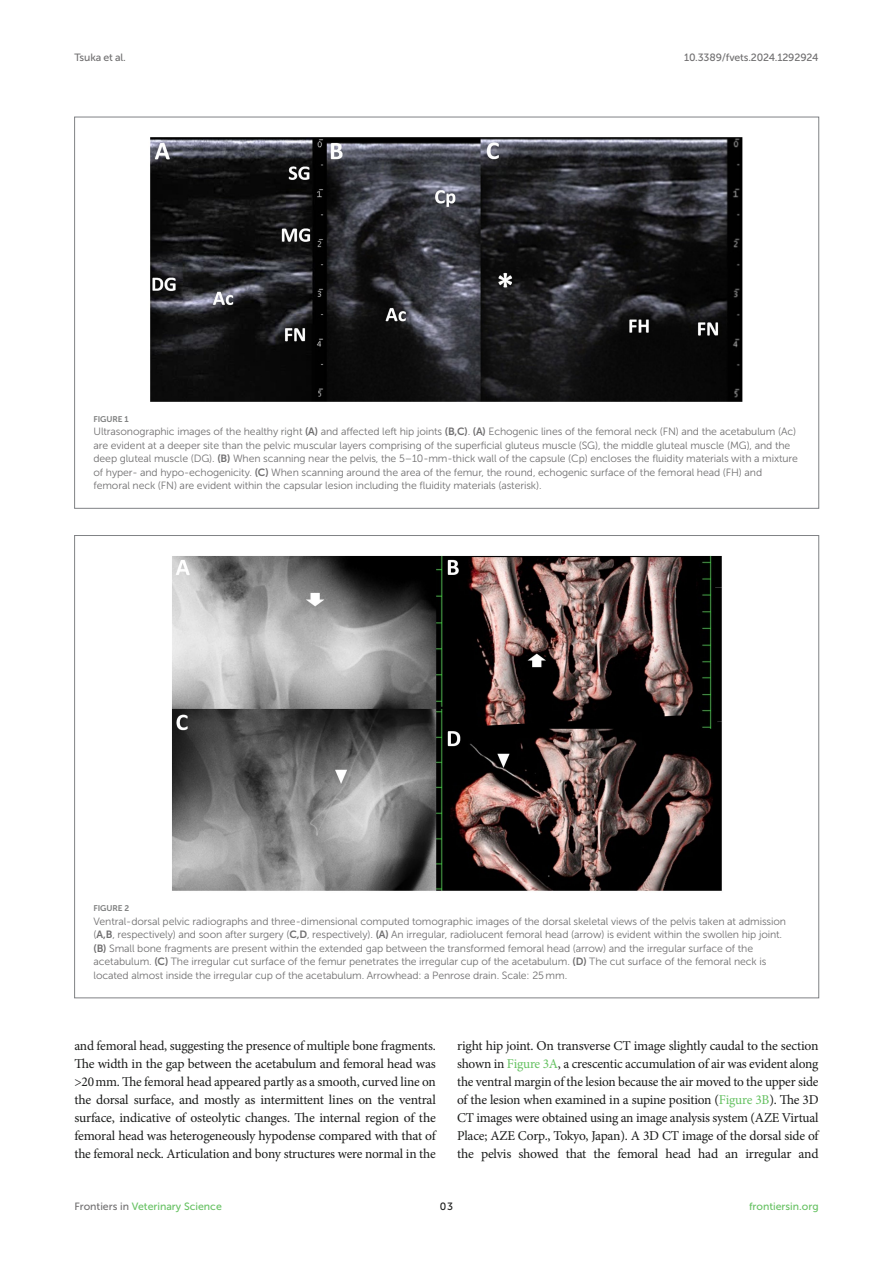
<style>
.page{position:relative;width:893px;height:1263px;background:#fff}
.page>*{position:absolute;margin:0;border:0;box-sizing:border-box;transform-origin:0 0}
.TEXT{font:13.5px/18px "Minion Pro";letter-spacing:-.015em;color:#1b1c1b;text-align:justify}
.FIG_LEG{font:10.5px/13.5px "Museo Sans 300";letter-spacing:-.01em;color:#706f70}
.t1{font:10.5px "Museo Sans 500";color:#65c161}
.t2{font:10.5px "Museo Sans 500";letter-spacing:-.015em;color:#706f70}
.t3{font:10.5px "Museo Sans 500";color:#1b1c1b}
.FIG_HD{font:8.25px "Museo Sans 700";letter-spacing:-.01em;color:#7e7f7f}
.s1{font-family:"Museo Sans 700"}
.s2{color:#65c161}
.s3{color:#706f70}
</style>
<div class="page">
<img style="left:150px;top:137px;width:593px;height:265px">
<img style="left:172px;top:555px;width:550px;height:336px">
<p class="t2" style="left:74px;top:51px;width:53px">Tsuka et al.</p>
<p class="t2" style="left:684px;top:51px;width:136px">10.3389/fvets.2024.1292924</p>
<p class="FIG_HD" style="left:94px;top:414px;width:37px">FIGURE 1</p>
<p class="FIG_LEG" style="left:94px;top:425px;width:706px">Ultrasonographic images of the healthy right <span class="s1">(A)</span> and affected left hip joints <span class="s1">(B,C)</span>. <span class="s1">(A)</span> Echogenic lines of the femoral neck (FN) and the acetabulum (Ac) are evident at a deeper site than the pelvic muscular layers comprising of the superficial gluteus muscle (SG), the middle gluteal muscle (MG), and the deep gluteal muscle (DG). <span class="s1">(B)</span> When scanning near the pelvis, the 5–10-mm-thick wall of the capsule (Cp) encloses the fluidity materials with a mixture of hyper- and hypo-echogenicity. <span class="s1">(C)</span> When scanning around the area of the femur, the round, echogenic surface of the femoral head (FH) and femoral neck (FN) are evident within the capsular lesion including the fluidity materials (asterisk).</p>
<p class="FIG_HD" style="left:94px;top:904px;width:37px">FIGURE 2</p>
<p class="FIG_LEG" style="left:94px;top:915px;width:694px">Ventral-dorsal pelvic radiographs and three-dimensional computed tomographic images of the dorsal skeletal views of the pelvis taken at admission (<span class="s1">A,B</span>, respectively) and soon after surgery (<span class="s1">C,D</span>, respectively). <span class="s1">(A)</span> An irregular, radiolucent femoral head (arrow) is evident within the swollen hip joint. <span class="s1">(B)</span> Small bone fragments are present within the extended gap between the transformed femoral head (arrow) and the irregular surface of the acetabulum. <span class="s1">(C)</span> The irregular cut surface of the femur penetrates the irregular cup of the acetabulum. <span class="s1">(D)</span> The cut surface of the femoral neck is located almost inside the irregular cup of the acetabulum. Arrowhead: a Penrose drain. Scale: 25 mm.</p>
<p class="TEXT" style="left:74px;top:1037px;width:363px">and femoral head, suggesting the presence of multiple bone fragments.<br>The width in the gap between the acetabulum and femoral head was &gt;20mm. The femoral head appeared partly as a smooth, curved line on the dorsal surface, and mostly as intermittent lines on the ventral surface, indicative of osteolytic changes. The internal region of the femoral head was heterogeneously hypodense compared with that of the femoral neck. Articulation and bony structures were normal in the</p>
<p class="TEXT" style="left:457px;top:1037px;width:363px">right hip joint. On transverse CT image slightly caudal to the section shown in <span class="s2">Figure 3A</span>, a crescentic accumulation of air was evident along the ventral margin of the lesion because the air moved to the upper side of the lesion when examined in a supine position (<span class="s2">Figure 3B</span>). The 3D CT images were obtained using an image analysis system (AZE Virtual Place; AZE Corp., Tokyo, Japan). A 3D CT image of the dorsal side of the pelvis showed that the femoral head had an irregular and</p>
<p class="t1" style="left:74px;top:1200px;width:149px"><span class="s3">Frontiers in</span> Veterinary Science</p>
<p class="t3" style="left:440px;top:1200px;width:15px">03</p>
<p class="t1" style="left:749px;top:1200px;width:71px">frontiersin.org</p>
</div>
